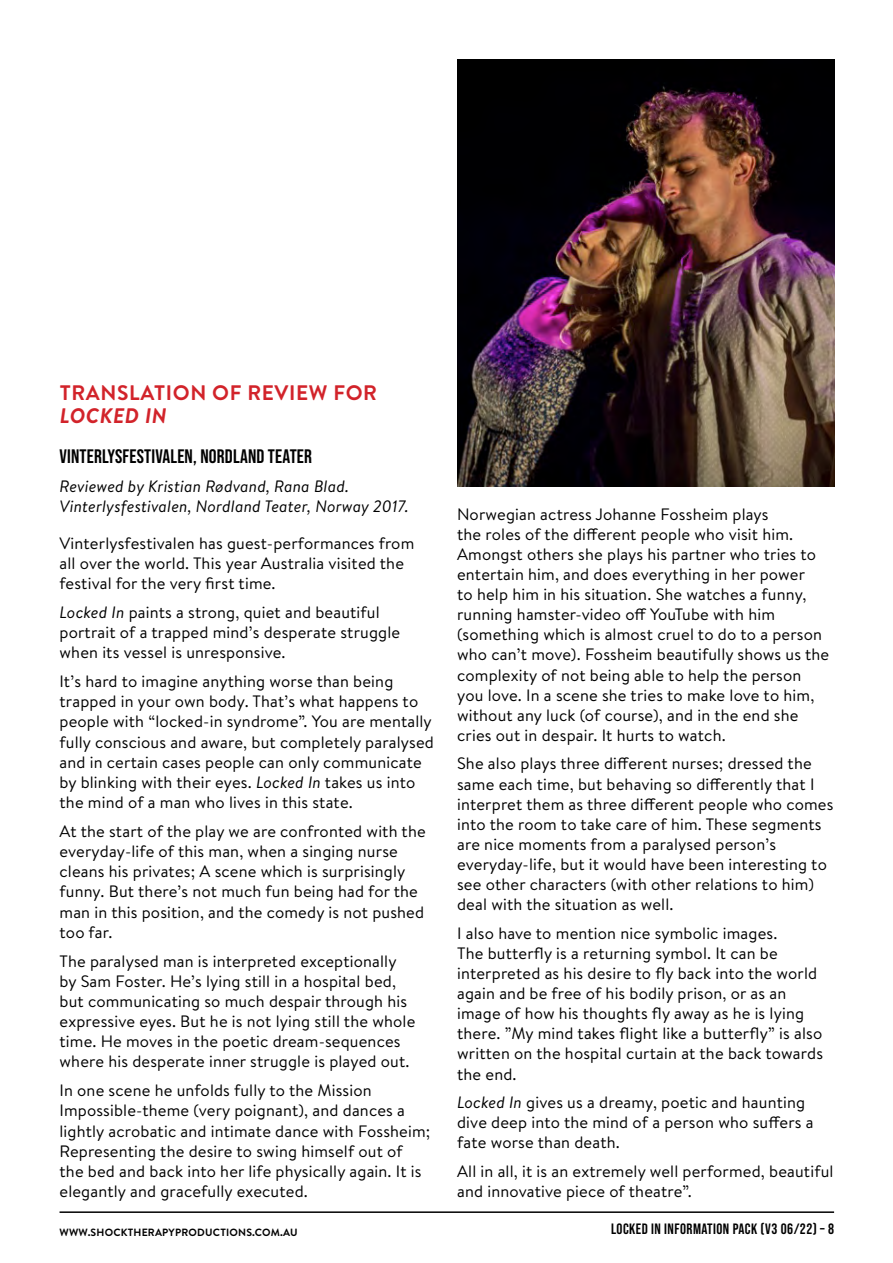
<style>
.page{position:relative;width:893px;height:1263px;background:#fff}
.page>*{position:absolute;margin:0;border:0;box-sizing:border-box;transform-origin:0 0}
.Header__brandon__CON{font:700 21px/23.2px "Brandon Text";letter-spacing:.03em;color:#d2232a}
.Header__bebas{font:19.5px "Bebas Neue";letter-spacing:.01em;color:#000}
.Body{font:16.5px/20.1px "Brandon Text";letter-spacing:.01em;color:#000}
.Header__bebas-2{font:16.5px/20.2px "Brandon Text";letter-spacing:.01em;color:#000}
.Body-2{font:italic 16.5px/20.2px "Brandon Text";letter-spacing:.01em;color:#000}
.t1{font:15px "Bebas Neue";letter-spacing:.03em;color:#000}
.t2{font:700 10.5px "Brandon Text";letter-spacing:.02em;color:#000}
.s1{font-style:italic}
</style>
<div class="page">
<hr style="left:60px;top:1211px;width:774px;height:2px;background:#000">
<img style="left:458px;top:60px;width:376px;height:427px">
<p class="Header__brandon__CON" style="left:60px;top:380px;width:319px">TRANSLATION OF REVIEW FOR<br><span class="s1">LOCKED IN</span></p>
<p class="Header__bebas" style="left:60px;top:445px;width:254px">VINTERLYSFESTIVALEN, NORDLAND TEATER</p>
<p class="Body-2" style="left:60px;top:475px;width:351px">Reviewed by Kristian Rødvand, Rana Blad.<br>Vinterlysfestivalen, Nordland Teater, Norway 2017.</p>
<p class="Header__bebas-2" style="left:60px;top:533px;width:356px">Vinterlysfestivalen has guest-performances from all over the world. This year Australia visited the festival for the very first time.</p>
<p class="Body" style="left:60px;top:602px;width:342px"><span class="s1">Locked In</span> paints a strong, quiet and beautiful portrait of a trapped mind’s desperate struggle when its vessel is unresponsive.</p>
<p class="Body" style="left:60px;top:671px;width:376px">It’s hard to imagine anything worse than being trapped in your own body. That’s what happens to people with “locked-in syndrome”. You are mentally fully conscious and aware, but completely paralysed and in certain cases people can only communicate by blinking with their eyes. <span class="s1">Locked In</span> takes us into the mind of a man who lives in this state.</p>
<p class="Body" style="left:60px;top:820px;width:368px">At the start of the play we are confronted with the everyday-life of this man, when a singing nurse cleans his privates; A scene which is surprisingly funny. But there’s not much fun being had for the man in this position, and the comedy is not pushed too far.</p>
<p class="Body" style="left:60px;top:950px;width:357px">The paralysed man is interpreted exceptionally by Sam Foster. He’s lying still in a hospital bed, but communicating so much despair through his expressive eyes. But he is not lying still the whole time. He moves in the poetic dream-sequences where his desperate inner struggle is played out.</p>
<p class="Body" style="left:60px;top:1080px;width:372px">In one scene he unfolds fully to the Mission Impossible-theme (very poignant), and dances a lightly acrobatic and intimate dance with Fossheim; Representing the desire to swing himself out of the bed and back into her life physically again. It is elegantly and gracefully executed.</p>
<p class="Body" style="left:457px;top:503px;width:374px">Norwegian actress Johanne Fossheim plays<br>the roles of the different people who visit him.<br>Amongst others she plays his partner who tries to entertain him, and does everything in her power<br>to help him in his situation. She watches a funny, running hamster-video off YouTube with him (something which is almost cruel to do to a person who can’t move). Fossheim beautifully shows us the complexity of not being able to help the person you love. In a scene she tries to make love to him, without any luck (of course), and in the end she cries out in despair. It hurts to watch.</p>
<p class="Body" style="left:457px;top:753px;width:378px">She also plays three different nurses; dressed the same each time, but behaving so differently that I interpret them as three different people who comes into the room to take care of him. These segments are nice moments from a paralysed person’s everyday-life, but it would have been interesting to see other characters (with other relations to him) deal with the situation as well.</p>
<p class="Body" style="left:457px;top:922px;width:367px">I also have to mention nice symbolic images.<br>The butterfly is a returning symbol. It can be interpreted as his desire to fly back into the world again and be free of his bodily prison, or as an image of how his thoughts fly away as he is lying there. ”My mind takes flight like a butterfly” is also written on the hospital curtain at the back towards the end.</p>
<p class="Body" style="left:457px;top:1092px;width:358px"><span class="s1">Locked In</span> gives us a dreamy, poetic and haunting dive deep into the mind of a person who suffers a fate worse than death.</p>
<p class="Body" style="left:457px;top:1161px;width:378px">All in all, it is an extremely well performed, beautiful and innovative piece of theatre”.</p>
<p class="t2" style="left:60px;top:1225px;width:239px">WWW.SHOCKTHERAPYPRODUCTIONS.COM.AU</p>
<p class="t1" style="left:611px;top:1220px;width:225px">LOCKED IN INFORMATION PACK (V3 06/22) – 8</p>
</div>
